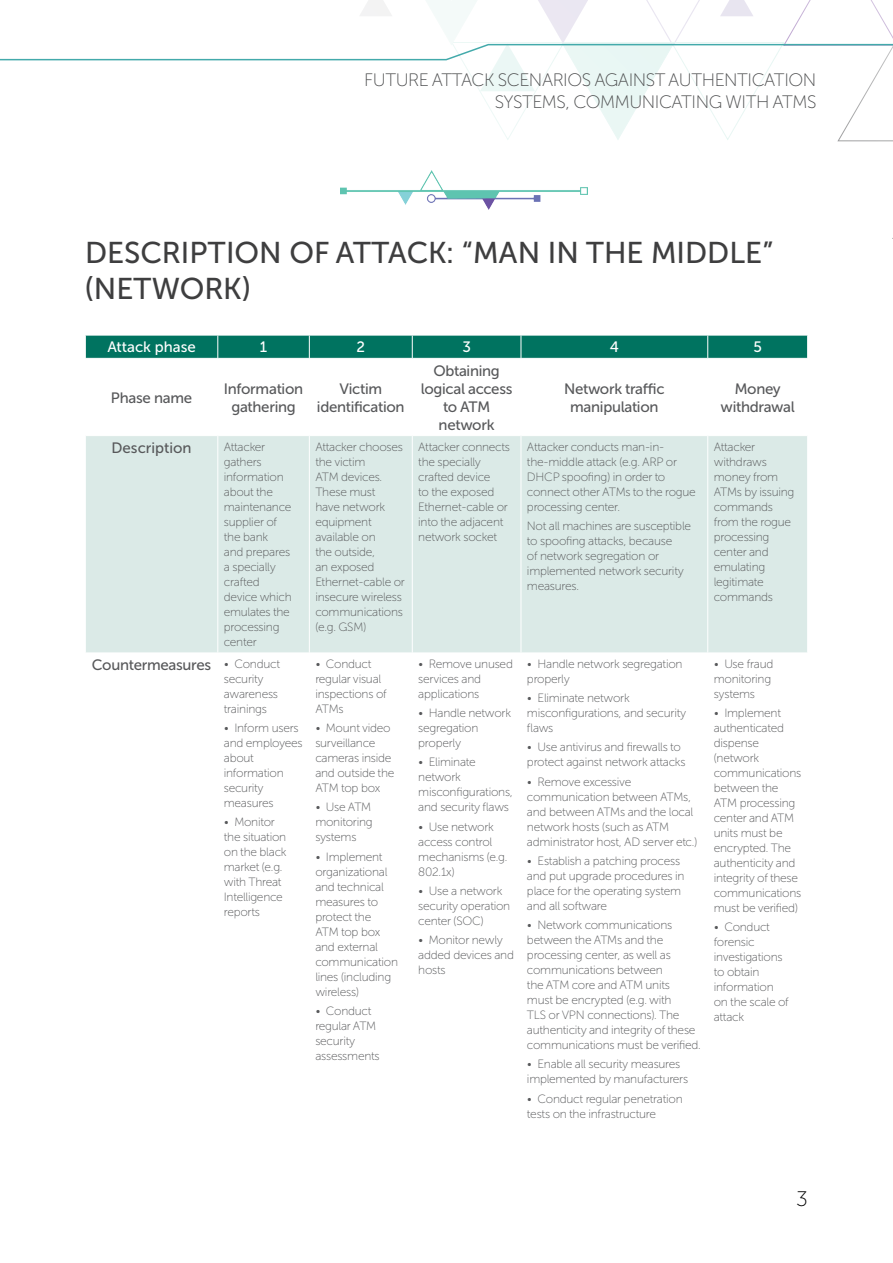
<style>
.page{position:relative;width:893px;height:1263px;background:#fff}
.page>*{position:absolute;margin:0;border:0;box-sizing:border-box;transform-origin:0 0}
.Header_1{font:30px/36px "Museo Sans Cyrl 500";color:#3e3e3f}
.Up_left{font:21px "Museo Sans 100";color:#000}
.t1{font:18px/21.6px "Museo Sans Cyrl 100";letter-spacing:-.025em;color:#4b4c4d;text-align:right}
.Cell{font:15px/18px "Museo Sans Cyrl 500";letter-spacing:-.02em;color:#57585a;text-align:center}
.Cell-2{font:15px "Museo Sans Cyrl 500";color:#fff}
.Cell-3{font:15px "Museo Sans Cyrl 500";color:#57585a}
.Cell-4{font:12px/15px "Museo Sans Cyrl 100";letter-spacing:-.02em;color:#57585a}
</style>
<div class="page">
<svg style="left:0;top:0;width:893px;height:239px"></svg>
<img style="left:340px;top:170px;width:248px;height:40px">
<div style="left:86px;top:436px;width:721px;height:217px;background:#dbeae7"></div>
<hr style="left:217px;top:436px;width:1px;height:217px;background:#fff">
<hr style="left:309px;top:436px;width:1px;height:217px;background:#fff">
<hr style="left:412px;top:436px;width:1px;height:217px;background:#fff">
<hr style="left:521px;top:436px;width:1px;height:217px;background:#fff">
<hr style="left:707px;top:436px;width:1px;height:217px;background:#fff">
<svg style="left:85px;top:335px;width:723px;height:23px;background:#0a7866"></svg>
<h3 class="t1" style="left:364px;top:69px;width:454px">FUTURE ATTACK SCENARIOS AGAINST AUTHENTICATION<br>SYSTEMS, COMMUNICATING WITH ATMS</h3>
<p class="Header_1" style="left:85px;top:235px;width:690px">DESCRIPTION OF ATTACK: “MAN IN THE MIDDLE” (NETWORK)</p>
<p class="Cell-2" style="left:107px;top:339px;width:90px">Attack phase</p>
<p class="Cell-2" style="left:260px;top:339px;width:9px">1</p>
<p class="Cell-2" style="left:356px;top:339px;width:10px">2</p>
<p class="Cell-2" style="left:462px;top:339px;width:10px">3</p>
<p class="Cell-2" style="left:610px;top:339px;width:11px">4</p>
<p class="Cell-2" style="left:753px;top:339px;width:10px">5</p>
<p class="Cell" style="left:111px;top:388px;width:83px">Phase name</p>
<p class="Cell" style="left:224px;top:379px;width:81px">Information gathering</p>
<p class="Cell" style="left:317px;top:379px;width:89px">Victim identification</p>
<p class="Cell" style="left:421px;top:361px;width:93px">Obtaining logical access to ATM network</p>
<p class="Cell" style="left:564px;top:379px;width:102px">Network traffic manipulation</p>
<p class="Cell" style="left:721px;top:379px;width:76px">Money withdrawal</p>
<p class="Cell-3" style="left:112px;top:439px;width:81px">Description</p>
<p class="Cell-4" style="left:224px;top:439px;width:69px">Attacker gathers information about the maintenance supplier of the bank<br>and prepares a specially crafted device which emulates the processing center</p>
<p class="Cell-4" style="left:315px;top:439px;width:91px">Attacker chooses the victim<br>ATM devices.<br>These must<br>have network equipment available on<br>the outside,<br>an exposed<br>Ethernet-cable or insecure wireless communications (e.g. GSM)</p>
<p class="Cell-4" style="left:418px;top:439px;width:93px">Attacker connects the specially crafted device<br>to the exposed<br>Ethernet-cable or into the adjacent network socket</p>
<p class="Cell-4" style="left:527px;top:439px;width:170px">Attacker conducts man-in&shy;the-middle attack (e.g. ARP or<br>DHCP spoofing) in order to connect other ATMs to the rogue processing center.</p>
<p class="Cell-4" style="left:527px;top:518px;width:166px">Not all machines are susceptible to spoofing attacks, because<br>of network segregation or implemented network security measures.</p>
<p class="Cell" style="left:92px;top:656px;width:121px">Countermeasures</p>
<p class="Cell-4" style="left:224px;top:656px;width:58px">• Conduct security awareness trainings</p>
<p class="Cell-4" style="left:224px;top:721px;width:81px">• Inform users and employees about information security measures</p>
<p class="Cell-4" style="left:224px;top:815px;width:64px">• Monitor the situation on the black market (e.g. with Threat<br>Intelligence reports</p>
<p class="Cell-4" style="left:315px;top:656px;width:73px">• Conduct regular visual inspections of<br>ATMs</p>
<p class="Cell-4" style="left:315px;top:721px;width:81px">• Mount video surveillance cameras inside and outside the<br>ATM top box</p>
<p class="Cell-4" style="left:315px;top:800px;width:59px">• Use ATM monitoring systems</p>
<p class="Cell-4" style="left:315px;top:849px;width:84px">• Implement organizational and technical measures to protect the<br>ATM top box and external communication lines (including wireless)</p>
<p class="Cell-4" style="left:315px;top:1003px;width:66px">• Conduct regular ATM security assessments</p>
<p class="Cell-4" style="left:418px;top:656px;width:96px">• Remove unused services and applications</p>
<p class="Cell-4" style="left:418px;top:706px;width:94px">• Handle network segregation properly</p>
<p class="Cell-4" style="left:418px;top:755px;width:96px">• Eliminate network misconfigurations, and security flaws</p>
<p class="Cell-4" style="left:418px;top:819px;width:91px">• Use network access control mechanisms (e.g.<br>802.1x)</p>
<p class="Cell-4" style="left:418px;top:883px;width:94px">• Use a network security operation center (SOC)</p>
<p class="Cell-4" style="left:418px;top:933px;width:97px">• Monitor newly added devices and hosts</p>
<p class="Cell-4" style="left:527px;top:656px;width:157px">• Handle network segregation properly</p>
<p class="Cell-4" style="left:527px;top:691px;width:161px">• Eliminate network misconfigurations, and security flaws</p>
<p class="Cell-4" style="left:527px;top:740px;width:160px">• Use antivirus and firewalls to protect against network attacks</p>
<p class="Cell-4" style="left:527px;top:774px;width:172px">• Remove excessive communication between ATMs, and between ATMs and the local network hosts (such as ATM administrator host, AD server etc.)</p>
<p class="Cell-4" style="left:527px;top:853px;width:159px">• Establish a patching process and put upgrade procedures in place for the operating system and all software</p>
<p class="Cell-4" style="left:527px;top:918px;width:175px">• Network communications between the ATMs and the processing center, as well as communications between<br>the ATM core and ATM units<br>must be encrypted (e.g. with<br>TLS or VPN connections). The authenticity and integrity of these communications must be verified.</p>
<p class="Cell-4" style="left:527px;top:1057px;width:163px">• Enable all security measures implemented by manufacturers</p>
<p class="Cell-4" style="left:527px;top:1091px;width:157px">• Conduct regular penetration tests on the infrastructure</p>
<p class="Cell-4" style="left:714px;top:439px;width:82px">Attacker withdraws money from<br>ATMs by issuing commands from the rogue processing center and emulating legitimate commands</p>
<p class="Cell-4" style="left:714px;top:656px;width:61px">• Use fraud monitoring systems</p>
<p class="Cell-4" style="left:714px;top:706px;width:89px">• Implement authenticated dispense (network communications between the<br>ATM processing center and ATM units must be encrypted. The authenticity and integrity of these communications must be verified)</p>
<p class="Cell-4" style="left:714px;top:920px;width:77px">• Conduct forensic investigations to obtain information on the scale of attack</p>
<p class="Up_left" style="left:796px;top:1188px;width:13px">3</p>
</div>
